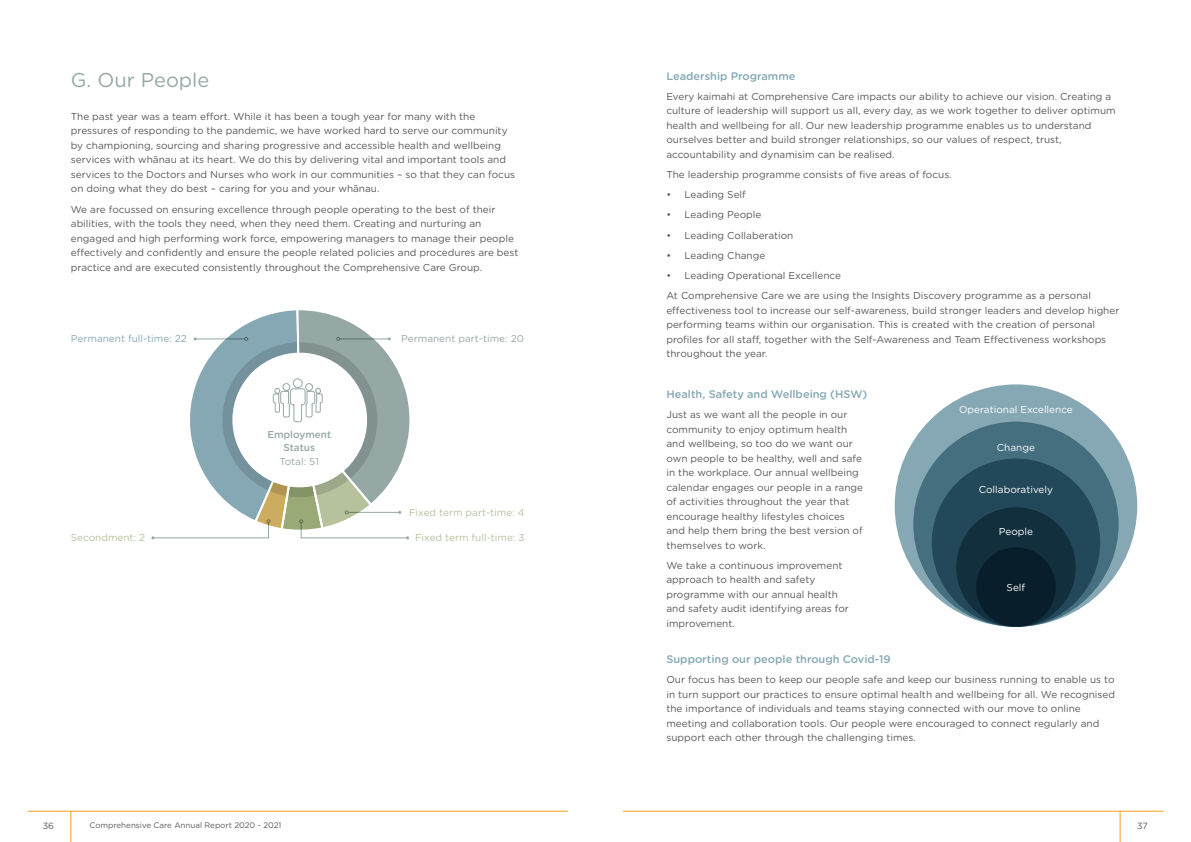
<style>
.page{position:relative;width:1191px;height:842px;background:#fff}
.page>*{position:absolute;margin:0;border:0;box-sizing:border-box;transform-origin:0 0}
.Heading_2_-_Contents{font:20px "Gotham Rounded";color:#96a8a5}
.Heading_3{font:500 11px "Gotham Rounded";color:#85a8b4}
.Body_Copy{font:10px/14.5px "Gotham Rounded";color:#58595b}
.Table_copy{font:10px "Gotham Rounded";color:#b5c29c}
.Body_Copy-2{font:10px "Gotham Rounded";color:#fff}
.Table_copy-2{font:10px "Gotham Rounded";color:#96a8a5}
.Table_copy-3{font:10px "Gotham Rounded";color:#85a8b4}
.Table_copy-4{font:500 10px/13px "Gotham Rounded";color:#96a8a5;text-align:center}
.t1{font:9px "Gotham Rounded";color:#58595b}
.t2{font:8px "Gotham Rounded";color:#58595b}
</style>
<div class="page">
<hr style="left:27px;top:811px;width:541px;height:1px;background:#f9a01b">
<hr style="left:71px;top:811px;width:1px;height:31px;background:#f9a01b">
<hr style="left:623px;top:811px;width:540px;height:1px;background:#f9a01b">
<hr style="left:1120px;top:811px;width:1px;height:31px;background:#f9a01b">
<svg style="left:151px;top:310px;width:259px;height:229px"></svg>
<div style="left:894px;top:384px;width:243px;height:243px;background:#85a8b4;border-radius:50%"></div>
<svg style="left:913px;top:422px;width:205px;height:205px;background:#274959"></svg>
<p class="Heading_2_-_Contents" style="left:71px;top:66px;width:140px">G. Our People</p>
<p class="Body_Copy" style="left:71px;top:109px;width:446px">The past year was a team effort. While it has been a tough year for many with the pressures of responding to the pandemic, we have worked hard to serve our community by championing, sourcing and sharing progressive and accessible health and wellbeing services with whānau at its heart. We do this by delivering vital and important tools and services to the Doctors and Nurses who work in our communities – so that they can focus on doing what they do best – caring for you and your whānau.</p>
<p class="Body_Copy" style="left:71px;top:201px;width:449px">We are focussed on ensuring excellence through people operating to the best of their abilities, with the tools they need, when they need them. Creating and nurturing an engaged and high performing work force, empowering managers to manage their people effectively and confidently and ensure the people related policies and procedures are best practice and are executed consistently throughout the Comprehensive Care Group.</p>
<p class="Table_copy-3" style="left:71px;top:332px;width:117px">Permanent full-time: 22</p>
<p class="Table_copy-2" style="left:401px;top:332px;width:124px">Permanent part-time: 20</p>
<p class="Table_copy-4" style="left:267px;top:427px;width:65px">Employment<br>Status</p>
<p class="Table_copy-2" style="left:279px;top:455px;width:41px">Total: 51</p>
<p class="Table_copy" style="left:409px;top:506px;width:117px">Fixed term part-time: 4</p>
<p class="Table_copy" style="left:71px;top:530px;width:76px">Secondment: 2</p>
<p class="Table_copy" style="left:415px;top:530px;width:111px">Fixed term full-time: 3</p>
<p class="Heading_3" style="left:666px;top:68px;width:131px">Leadership Programme</p>
<p class="Body_Copy" style="left:666px;top:89px;width:451px">Every kaimahi at Comprehensive Care impacts our ability to achieve our vision. Creating a culture of leadership will support us all, every day, as we work together to deliver optimum health and wellbeing for all. Our new leadership programme enables us to understand ourselves better and build stronger relationships, so our values of respect, trust, accountability and dynamisim can be realised.</p>
<p class="Body_Copy" style="left:666px;top:167px;width:287px">The leadership programme consists of five areas of focus.</p>
<p class="Body_Copy" style="left:666px;top:187px;width:81px">• Leading Self</p>
<p class="Body_Copy" style="left:666px;top:207px;width:97px">• Leading People</p>
<p class="Body_Copy" style="left:666px;top:227px;width:129px">• Leading Collaberation</p>
<p class="Body_Copy" style="left:666px;top:247px;width:100px">• Leading Change</p>
<p class="Body_Copy" style="left:666px;top:268px;width:176px">• Leading Operational Excellence</p>
<p class="Body_Copy" style="left:666px;top:288px;width:454px">At Comprehensive Care we are using the Insights Discovery programme as a personal effectiveness tool to increase our self-awareness, build stronger leaders and develop higher performing teams within our organisation. This is created with the creation of personal profiles for all staff, together with the Self-Awareness and Team Effectiveness workshops throughout the year.</p>
<p class="Heading_3" style="left:666px;top:386px;width:202px">Health, Safety and Wellbeing (HSW)</p>
<p class="Body_Copy" style="left:666px;top:407px;width:198px">Just as we want all the people in our community to enjoy optimum health and wellbeing, so too do we want our own people to be healthy, well and safe in the workplace. Our annual wellbeing calendar engages our people in a range of activities throughout the year that encourage healthy lifestyles choices and help them bring the best version of themselves to work.</p>
<p class="Body_Copy" style="left:666px;top:558px;width:184px">We take a continuous improvement approach to health and safety programme with our annual health and safety audit identifying areas for improvement.</p>
<p class="Heading_3" style="left:666px;top:651px;width:226px">Supporting our people through Covid-19</p>
<p class="Body_Copy" style="left:666px;top:672px;width:450px">Our focus has been to keep our people safe and keep our business running to enable us to in turn support our practices to ensure optimal health and wellbeing for all. We recognised the importance of individuals and teams staying connected with our move to online meeting and collaboration tools. Our people were encouraged to connect regularly and support each other through the challenging times.</p>
<p class="Body_Copy-2" style="left:959px;top:402px;width:115px">Operational Excellence</p>
<p class="Body_Copy-2" style="left:997px;top:441px;width:40px">Change</p>
<p class="Body_Copy-2" style="left:979px;top:483px;width:76px">Collaboratively</p>
<p class="Body_Copy-2" style="left:998px;top:525px;width:36px">People</p>
<p class="Body_Copy-2" style="left:1006px;top:581px;width:20px">Self</p>
<p class="t1" style="left:43px;top:819px;width:13px">36</p>
<p class="t2" style="left:90px;top:819px;width:193px">Comprehensive Care Annual Report 2020 - 2021</p>
<p class="t1" style="left:1137px;top:819px;width:12px">37</p>
</div>
